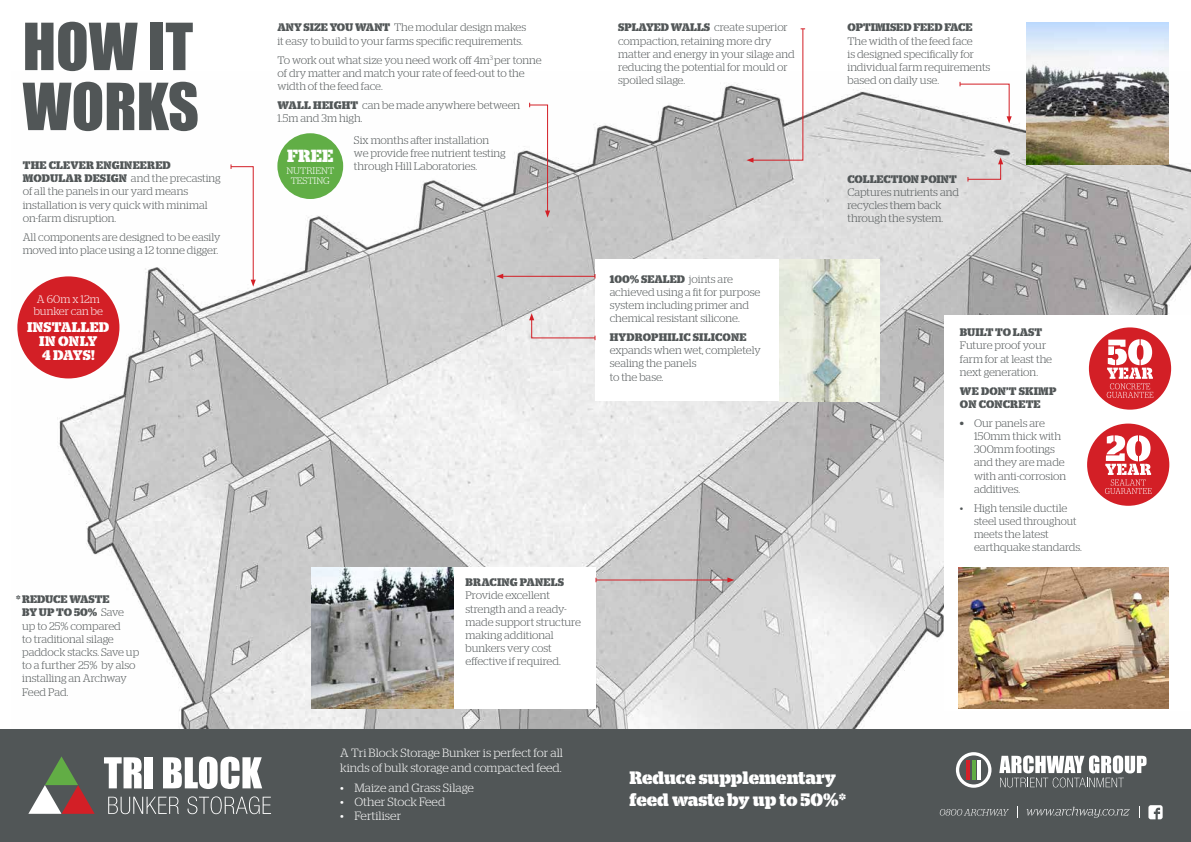
<style>
.page{position:relative;width:1191px;height:842px;background:#fff}
.page>*{position:absolute;margin:0;border:0;box-sizing:border-box;transform-origin:0 0}
.t1{font:60px/60px "Impact";color:#515657}
.t2{font:700 18px/21.6px "Stag Stencil";letter-spacing:-.005em;color:#fff}
.t3{font:700 17.6px "Stag Stencil";color:#fff}
.t4{font:700 14px/14px "Stag Stencil";letter-spacing:.015em;color:#fff;text-align:center}
.t5{font:300 12px/14.4px "Stag Stencil";color:#fff}
.t6{font:300 11px/13.2px "Stag Stencil";color:#515657}
.t7{font:700 11px/13.2px "Stag Stencil";letter-spacing:.005em;color:#515657}
.t8{font:300 11px/12px "Stag Stencil";color:#fff}
.t9{font:300 9.6px/9.6px "Stag Stencil";color:#fff;text-align:center}
.s1{font-weight:700}
</style>
<div class="page">
<div style="left:0;top:729px;width:1191px;height:113px;background:#515657"></div>
<img style="left:17px;top:72px;width:1174px;height:657px">
<svg style="left:528px;top:103px;width:22px;height:115px"></svg>
<svg style="left:230px;top:164px;width:26px;height:123px"></svg>
<div style="left:17px;top:276px;width:102px;height:102px;background:#d31f26;border-radius:50%"></div>
<div style="left:595px;top:260px;width:284px;height:141px;background:#fff"></div>
<img style="left:780px;top:260px;width:99px;height:141px">
<div style="left:944px;top:315px;width:247px;height:396px;background:#fff"></div>
<img style="left:958px;top:567px;width:210px;height:142px">
<div style="left:1089px;top:327px;width:82px;height:83px;background:#d31f26;border-radius:50%"></div>
<svg style="left:1106px;top:339px;width:47px;height:59px"></svg>
<div style="left:1087px;top:424px;width:82px;height:82px;background:#d31f26;border-radius:50%"></div>
<svg style="left:1105px;top:435px;width:46px;height:59px"></svg>
<svg style="left:746px;top:28px;width:59px;height:135px"></svg>
<hr style="left:502px;top:276px;width:93px;height:1px;background:#d31f26">
<svg style="left:496px;top:274px;width:7px;height:5px"></svg>
<svg style="left:529px;top:313px;width:67px;height:27px;background:#e8dede"></svg>
<svg style="left:967px;top:157px;width:36px;height:25px"></svg>
<svg style="left:959px;top:82px;width:52px;height:41px"></svg>
<svg style="left:28px;top:756px;width:67px;height:58px"></svg>
<svg style="left:104px;top:757px;width:38px;height:31px"></svg>
<div style="left:145px;top:757px;width:8px;height:31px;background:#fff"></div>
<svg style="left:163px;top:757px;width:99px;height:32px"></svg>
<svg style="left:108px;top:797px;width:71px;height:17px"></svg>
<svg style="left:187px;top:796px;width:84px;height:18px"></svg>
<div style="left:277px;top:133px;width:66px;height:66px;background:#61ae46;border-radius:50%"></div>
<svg style="left:956px;top:752px;width:35px;height:36px"></svg>
<hr style="left:966px;top:760px;width:4px;height:20px;background:#d32028">
<hr style="left:972px;top:760px;width:3px;height:20px;background:#61ad45">
<hr style="left:977px;top:760px;width:3px;height:20px;background:#fff">
<svg style="left:999px;top:755px;width:147px;height:32px"></svg>
<svg style="left:939px;top:809px;width:70px;height:6px"></svg>
<svg style="left:1026px;top:807px;width:103px;height:11px"></svg>
<svg style="left:1148px;top:805px;width:14px;height:14px"></svg>
<img style="left:1026px;top:23px;width:142px;height:141px">
<div style="left:454px;top:567px;width:141px;height:142px;background:#fff"></div>
<img style="left:312px;top:567px;width:142px;height:142px">
<hr style="left:596px;top:579px;width:133px;height:1px;background:#d31f26">
<svg style="left:727px;top:577px;width:7px;height:5px"></svg>
<h1 class="t1" style="left:23px;top:15px;width:178px">HOW IT<br>WORKS</h1>
<p class="t6" style="left:23px;top:158px;width:200px"><span class="s1">THE CLEVER ENGINEERED<br>MODULAR DESIGN</span> and the precasting of all the panels in our yard means installation is very quick with minimal on-farm disruption.</p>
<p class="t6" style="left:23px;top:230px;width:199px">All components are designed to be easily moved into place using a 12 tonne digger.</p>
<p class="t8" style="left:34px;top:293px;width:71px">A 60m x 12m bunker can be</p>
<p class="t4" style="left:27px;top:320px;width:84px">INSTALLED<br>IN ONLY<br>4 DAYS!</p>
<p class="t6" style="left:22px;top:593px;width:119px;text-indent:-6px"><span class="s1">*REDUCE WASTE<br>BY UP TO 50%</span> Save up to 25% compared<br>to traditional silage paddock stacks. Save up to a further 25% by also installing an Archway<br>Feed Pad.</p>
<p class="t6" style="left:277px;top:21px;width:250px"><span class="s1">ANY SIZE YOU WANT</span> The modular design makes it easy to build to your farms specific requirements.</p>
<p class="t6" style="left:277px;top:53px;width:266px">To work out what size you need work off 4m<sup>3</sup> per tonne of dry matter and match your rate of feed-out to the width of the feed face.</p>
<p class="t6" style="left:277px;top:98px;width:244px"><span class="s1">WALL HEIGHT</span> can be made anywhere between<br>1.5m and 3m high.</p>
<p class="t6" style="left:354px;top:133px;width:153px">Six months after installation we provide free nutrient testing through Hill Laboratories.</p>
<h3 class="t3" style="left:287px;top:146px;width:48px">FREE</h3>
<p class="t9" style="left:286px;top:166px;width:49px">NUTRIENT<br>TESTING</p>
<p class="t6" style="left:618px;top:21px;width:178px"><span class="s1">SPLAYED WALLS</span> create superior compaction, retaining more dry matter and energy in your silage and reducing the potential for mould or spoiled silage.</p>
<p class="t6" style="left:609px;top:272px;width:152px"><span class="s1">100% SEALED</span> joints are achieved using a fit for purpose system including primer and chemical resistant silicone.</p>
<p class="t7" style="left:610px;top:331px;width:138px">HYDROPHILIC SILICONE</p>
<p class="t6" style="left:609px;top:344px;width:153px">expands when wet, completely sealing the panels<br>to the base.</p>
<p class="t7" style="left:465px;top:576px;width:100px">BRACING PANELS</p>
<p class="t6" style="left:465px;top:589px;width:117px">Provide excellent strength and a ready&shy;made support structure making additional bunkers very cost effective if required.</p>
<p class="t7" style="left:847px;top:21px;width:127px">OPTIMISED FEED FACE</p>
<p class="t6" style="left:847px;top:34px;width:144px">The width of the feed face<br>is designed specifically for individual farm requirements based on daily use.</p>
<p class="t7" style="left:847px;top:172px;width:111px">COLLECTION POINT</p>
<p class="t6" style="left:847px;top:185px;width:113px">Captures nutrients and recycles them back through the system.</p>
<p class="t7" style="left:960px;top:326px;width:84px">BUILT TO LAST</p>
<p class="t6" style="left:960px;top:339px;width:94px">Future proof your farm for at least the next generation.</p>
<p class="t7" style="left:960px;top:384px;width:98px">WE DON’T SKIMP<br>ON CONCRETE</p>
<p class="t6" style="left:974px;top:416px;width:94px;text-indent:-14px"><span class="s1">•</span> Our panels are<br>150mm thick with<br>300mm footings and they are made with anti-corrosion additives.</p>
<p class="t6" style="left:974px;top:501px;width:109px;text-indent:-14px">• High tensile ductile steel used throughout meets the latest earthquake standards.</p>
<p class="t5" style="left:340px;top:746px;width:224px">A Tri Block Storage Bunker is perfect for all kinds of bulk storage and compacted feed.</p>
<p class="t5" style="left:340px;top:780px;width:135px">• Maize and Grass Silage</p>
<p class="t5" style="left:340px;top:794px;width:107px">• Other Stock Feed</p>
<p class="t5" style="left:340px;top:809px;width:62px">• Fertiliser</p>
<h2 class="t2" style="left:629px;top:767px;width:218px">Reduce supplementary feed waste by up to 50%*</h2>
</div>
